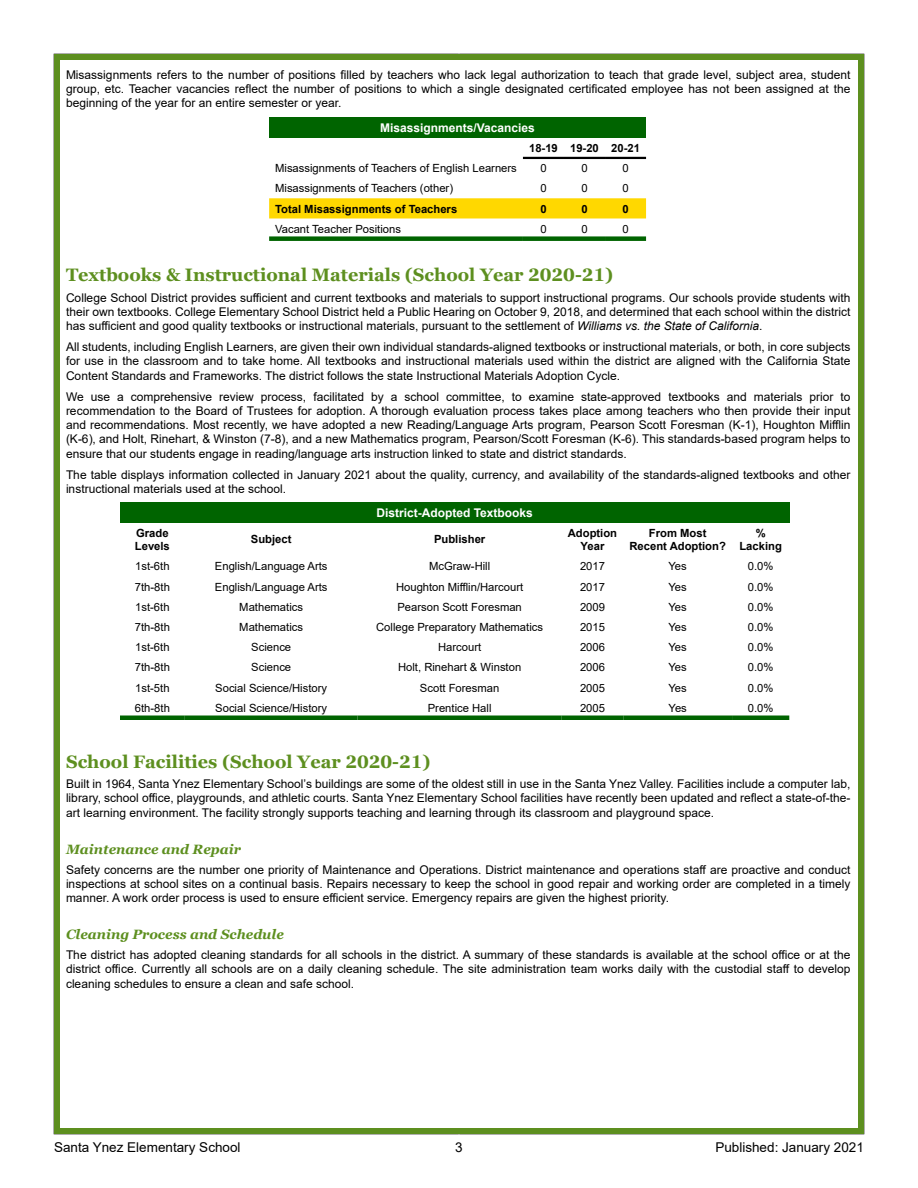
<style>
.page{position:relative;width:918px;height:1188px;background:#fff}
.page>*{position:absolute;margin:0;border:0;box-sizing:border-box;transform-origin:0 0}
.t1{font:700 18px "Georgia";color:#5d8f1f}
.t2{font:13.5px "Arial";color:#000}
.t3{font:italic 700 13.5px "Georgia";color:#5d8f1f}
.t4{font:12px/14.2px "Arial";color:#000;text-align:justify}
.t5{font:700 12px "Arial";color:#fff}
.t6{font:11.25px "Arial";color:#000}
.t7{font:700 11.25px/13.5px "Arial";color:#000;text-align:center}
.s1{font-style:italic}
</style>
<div class="page">
<div style="left:54px;top:54px;width:810px;height:1080px;border:6px solid #5d8f1f"></div>
<div style="left:269px;top:117px;width:377px;height:21px;background:#006400"></div>
<div style="left:269px;top:198px;width:377px;height:20px;background:#ffd800"></div>
<hr style="left:605px;top:157px;width:41px;height:2px;background:#000">
<hr style="left:564px;top:157px;width:41px;height:2px;background:#000">
<hr style="left:523px;top:157px;width:41px;height:2px;background:#000">
<div style="left:269px;top:236px;width:254px;height:5px;background:#006400"></div>
<div style="left:523px;top:236px;width:41px;height:5px;background:#006400"></div>
<div style="left:564px;top:236px;width:41px;height:5px;background:#006400"></div>
<div style="left:605px;top:236px;width:41px;height:5px;background:#006400"></div>
<div style="left:120px;top:502px;width:669px;height:21px;background:#006400"></div>
<hr style="left:120px;top:716px;width:65px;height:4px;background:#006400">
<hr style="left:185px;top:716px;width:173px;height:4px;background:#006400">
<hr style="left:358px;top:716px;width:204px;height:4px;background:#006400">
<hr style="left:562px;top:716px;width:61px;height:4px;background:#006400">
<hr style="left:623px;top:716px;width:109px;height:4px;background:#006400">
<hr style="left:732px;top:716px;width:57px;height:4px;background:#006400">
<p class="t4" style="left:66px;top:67px;width:786px">Misassignments refers to the number of positions filled by teachers who lack legal authorization to teach that grade level, subject area, student group, etc. Teacher vacancies reflect the number of positions to which a single designated certificated employee has not been assigned at the beginning of the year for an entire semester or year.</p>
<p class="t5" style="left:380px;top:119px;width:156px">Misassignments/Vacancies</p>
<p class="t7" style="left:529px;top:141px;width:112px">18-19 19-20 20-21</p>
<p class="t6" style="left:275px;top:160px;width:243px">Misassignments of Teachers of English Learners</p>
<p class="t6" style="left:540px;top:160px;width:8px">0</p>
<p class="t6" style="left:581px;top:160px;width:8px">0</p>
<p class="t6" style="left:622px;top:160px;width:8px">0</p>
<p class="t6" style="left:275px;top:181px;width:179px">Misassignments of Teachers (other)</p>
<p class="t6" style="left:540px;top:181px;width:8px">0</p>
<p class="t6" style="left:581px;top:181px;width:8px">0</p>
<p class="t6" style="left:622px;top:181px;width:8px">0</p>
<p class="t7" style="left:275px;top:202px;width:184px">Total Misassignments of Teachers</p>
<p class="t7" style="left:540px;top:202px;width:8px">0</p>
<p class="t7" style="left:581px;top:202px;width:8px">0</p>
<p class="t7" style="left:622px;top:202px;width:8px">0</p>
<p class="t6" style="left:275px;top:221px;width:127px">Vacant Teacher Positions</p>
<p class="t6" style="left:540px;top:221px;width:8px">0</p>
<p class="t6" style="left:581px;top:221px;width:8px">0</p>
<p class="t6" style="left:622px;top:221px;width:8px">0</p>
<h1 class="t1" style="left:66px;top:264px;width:549px">Textbooks &amp; Instructional Materials (School Year 2020-21)</h1>
<p class="t4" style="left:66px;top:290px;width:786px">College School District provides sufficient and current textbooks and materials to support instructional programs. Our schools provide students with their own textbooks. College Elementary School District held a Public Hearing on October 9, 2018, and determined that each school within the district has sufficient and good quality textbooks or instructional materials, pursuant to the settlement of <span class="s1">Williams vs. the State of California</span>.</p>
<p class="t4" style="left:66px;top:340px;width:786px">All students, including English Learners, are given their own individual standards-aligned textbooks or instructional materials, or both, in core subjects for use in the classroom and to take home. All textbooks and instructional materials used within the district are aligned with the California State Content Standards and Frameworks. The district follows the state Instructional Materials Adoption Cycle.</p>
<p class="t4" style="left:66px;top:389px;width:786px">We use a comprehensive review process, facilitated by a school committee, to examine state-approved textbooks and materials prior to recommendation to the Board of Trustees for adoption. A thorough evaluation process takes place among teachers who then provide their input and recommendations. Most recently, we have adopted a new Reading/Language Arts program, Pearson Scott Foresman (K-1), Houghton Mifflin (K-6), and Holt, Rinehart, &amp; Winston (7-8), and a new Mathematics program, Pearson/Scott Foresman (K-6). This standards-based program helps to ensure that our students engage in reading/language arts instruction linked to state and district standards.</p>
<p class="t4" style="left:66px;top:467px;width:786px">The table displays information collected in January 2021 about the quality, currency, and availability of the standards-aligned textbooks and other instructional materials used at the school.</p>
<p class="t5" style="left:376px;top:504px;width:158px">District-Adopted Textbooks</p>
<p class="t7" style="left:135px;top:526px;width:37px;text-align:left">Grade<br>Levels</p>
<p class="t7" style="left:251px;top:533px;width:42px">Subject</p>
<p class="t7" style="left:434px;top:533px;width:53px">Publisher</p>
<p class="t7" style="left:568px;top:526px;width:51px">Adoption<br>Year</p>
<p class="t7" style="left:629px;top:526px;width:98px">From Most<br>Recent Adoption?</p>
<p class="t7" style="left:739px;top:526px;width:44px">%<br>Lacking</p>
<p class="t6" style="left:135px;top:559px;width:36px">1st-6th</p>
<p class="t6" style="left:215px;top:559px;width:114px">English/Language Arts</p>
<p class="t6" style="left:429px;top:559px;width:63px">McGraw-Hill</p>
<p class="t6" style="left:580px;top:559px;width:27px">2017</p>
<p class="t6" style="left:669px;top:559px;width:20px">Yes</p>
<p class="t6" style="left:748px;top:559px;width:27px">0.0%</p>
<p class="t6" style="left:135px;top:579px;width:37px">7th-8th</p>
<p class="t6" style="left:215px;top:579px;width:114px">English/Language Arts</p>
<p class="t6" style="left:396px;top:579px;width:129px">Houghton Mifflin/Harcourt</p>
<p class="t6" style="left:580px;top:579px;width:27px">2017</p>
<p class="t6" style="left:669px;top:579px;width:20px">Yes</p>
<p class="t6" style="left:748px;top:579px;width:27px">0.0%</p>
<p class="t6" style="left:135px;top:599px;width:36px">1st-6th</p>
<p class="t6" style="left:239px;top:599px;width:65px">Mathematics</p>
<p class="t6" style="left:397px;top:599px;width:126px">Pearson Scott Foresman</p>
<p class="t6" style="left:580px;top:599px;width:27px">2009</p>
<p class="t6" style="left:669px;top:599px;width:20px">Yes</p>
<p class="t6" style="left:748px;top:599px;width:27px">0.0%</p>
<p class="t6" style="left:135px;top:619px;width:37px">7th-8th</p>
<p class="t6" style="left:239px;top:619px;width:65px">Mathematics</p>
<p class="t6" style="left:376px;top:619px;width:168px">College Preparatory Mathematics</p>
<p class="t6" style="left:580px;top:619px;width:27px">2015</p>
<p class="t6" style="left:669px;top:619px;width:20px">Yes</p>
<p class="t6" style="left:748px;top:619px;width:27px">0.0%</p>
<p class="t6" style="left:135px;top:639px;width:36px">1st-6th</p>
<p class="t6" style="left:251px;top:639px;width:42px">Science</p>
<p class="t6" style="left:438px;top:639px;width:45px">Harcourt</p>
<p class="t6" style="left:580px;top:639px;width:27px">2006</p>
<p class="t6" style="left:669px;top:639px;width:20px">Yes</p>
<p class="t6" style="left:748px;top:639px;width:27px">0.0%</p>
<p class="t6" style="left:135px;top:660px;width:37px">7th-8th</p>
<p class="t6" style="left:251px;top:660px;width:42px">Science</p>
<p class="t6" style="left:398px;top:660px;width:125px">Holt, Rinehart &amp; Winston</p>
<p class="t6" style="left:580px;top:660px;width:27px">2006</p>
<p class="t6" style="left:669px;top:660px;width:20px">Yes</p>
<p class="t6" style="left:748px;top:660px;width:27px">0.0%</p>
<p class="t6" style="left:135px;top:680px;width:36px">1st-5th</p>
<p class="t6" style="left:215px;top:680px;width:113px">Social Science/History</p>
<p class="t6" style="left:420px;top:680px;width:81px">Scott Foresman</p>
<p class="t6" style="left:580px;top:680px;width:27px">2005</p>
<p class="t6" style="left:669px;top:680px;width:20px">Yes</p>
<p class="t6" style="left:748px;top:680px;width:27px">0.0%</p>
<p class="t6" style="left:135px;top:700px;width:37px">6th-8th</p>
<p class="t6" style="left:215px;top:700px;width:113px">Social Science/History</p>
<p class="t6" style="left:428px;top:700px;width:65px">Prentice Hall</p>
<p class="t6" style="left:580px;top:700px;width:27px">2005</p>
<p class="t6" style="left:669px;top:700px;width:20px">Yes</p>
<p class="t6" style="left:748px;top:700px;width:27px">0.0%</p>
<h1 class="t1" style="left:66px;top:750px;width:366px">School Facilities (School Year 2020-21)</h1>
<p class="t4" style="left:66px;top:777px;width:786px">Built in 1964, Santa Ynez Elementary School’s buildings are some of the oldest still in use in the Santa Ynez Valley. Facilities include a computer lab, library, school office, playgrounds, and athletic courts. Santa Ynez Elementary School facilities have recently been updated and reflect a state-of-the&shy;art learning environment. The facility strongly supports teaching and learning through its classroom and playground space.</p>
<p class="t3" style="left:66px;top:840px;width:176px">Maintenance and Repair</p>
<p class="t4" style="left:66px;top:862px;width:786px">Safety concerns are the number one priority of Maintenance and Operations. District maintenance and operations staff are proactive and conduct inspections at school sites on a continual basis. Repairs necessary to keep the school in good repair and working order are completed in a timely manner. A work order process is used to ensure efficient service. Emergency repairs are given the highest priority.</p>
<p class="t3" style="left:66px;top:926px;width:219px">Cleaning Process and Schedule</p>
<p class="t4" style="left:66px;top:948px;width:786px">The district has adopted cleaning standards for all schools in the district. A summary of these standards is available at the school office or at the district office. Currently all schools are on a daily cleaning schedule. The site administration team works daily with the custodial staff to develop cleaning schedules to ensure a clean and safe school.</p>
<p class="t2" style="left:54px;top:1138px;width:188px">Santa Ynez Elementary School</p>
<p class="t2" style="left:455px;top:1138px;width:9px">3</p>
<p class="t2" style="left:715px;top:1138px;width:150px">Published: January 2021</p>
</div>
